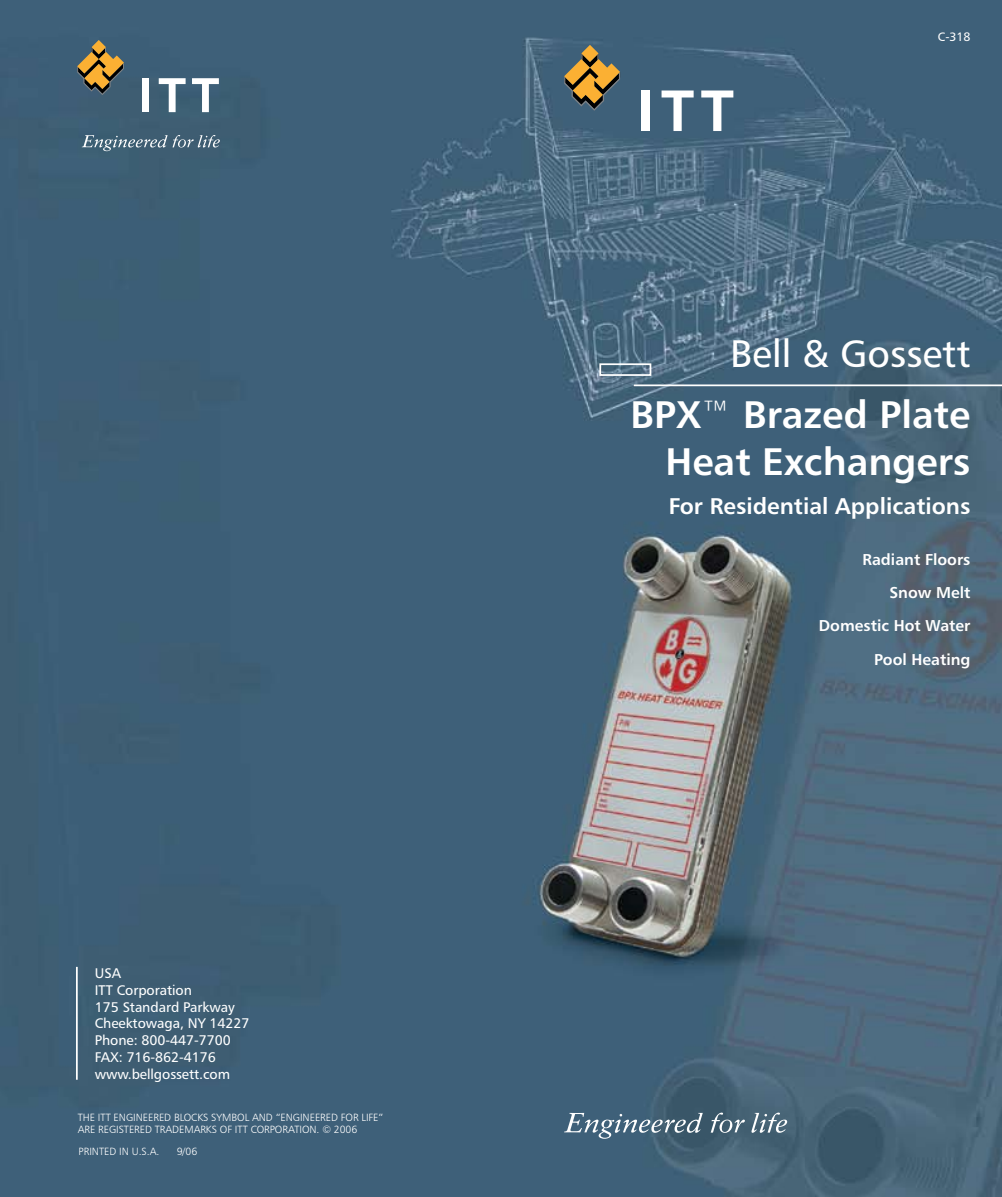
<style>
.page{position:relative;width:1002px;height:1197px;background:#fff}
.page>*{position:absolute;margin:0;border:0;box-sizing:border-box;transform-origin:0 0}
.t1{font:38.5px/46.2px "Humanist 777 BT Bold B";color:#fff;text-align:right}
.t2{font:38.5px "Humanist 777 BT Roman B";color:#fff}
.t3{font:22.75px "Humanist 777 BT Bold B";color:#fff}
.t4{font:15.75px/33.2px "Humanist 777 BT Bold B";color:#fff;text-align:right}
.t5{font:14px/16.8px "Humanist 777 BT Roman B";letter-spacing:-.005em;color:#fff}
.t6{font:12.25px "Humanist 777 BT Roman B";color:#fff}
.t7{font:10.5px/12.6px "Humanist 777 BT Light B";letter-spacing:-.005em;color:#fff}
.s1{font-family:"Humanist 777 BT Light B"}
</style>
<div class="page">
<img style="left:0;top:0;width:1002px;height:1197px">
<div style="left:641px;top:91px;width:8px;height:40px;background:#fff"></div>
<svg style="left:661px;top:91px;width:32px;height:40px"></svg>
<svg style="left:701px;top:91px;width:32px;height:40px"></svg>
<svg style="left:564px;top:45px;width:56px;height:66px;background:#7a6f4f"></svg>
<svg style="left:710px;top:1113px;width:35px;height:20px"></svg>
<svg style="left:564px;top:1113px;width:139px;height:26px;background:#627c8e"></svg>
<svg style="left:751px;top:1113px;width:36px;height:20px"></svg>
<div style="left:142px;top:78px;width:6px;height:34px;background:#fff"></div>
<svg style="left:159px;top:78px;width:27px;height:34px"></svg>
<svg style="left:192px;top:78px;width:27px;height:34px"></svg>
<svg style="left:82px;top:135px;width:138px;height:16px;background:#5f7a8b"></svg>
<svg style="left:77px;top:40px;width:47px;height:55px;background:#7a6f4d"></svg>
<hr style="left:634px;top:384px;width:368px;height:2px;background:#fff">
<div style="left:599px;top:363px;width:52px;height:13px;border:2px solid #fff"></div>
<hr style="left:76px;top:967px;width:2px;height:113px;background:#fff">
<h3 class="t5" style="left:95px;top:965px;width:156px">USA<br>ITT Corporation<br>175 Standard Parkway<br>Cheektowaga, NY 14227<br>Phone: 800-447-7700<br>FAX: 716-862-4176 www.bellgossett.com</h3>
<p class="t7" style="left:78px;top:1111px;width:307px">THE ITT ENGINEERED BLOCKS SYMBOL AND “ENGINEERED FOR LIFE”<br>ARE REGISTERED TRADEMARKS OF ITT CORPORATION. © 2006</p>
<p class="t7" style="left:79px;top:1144px;width:82px">PRINTED IN U.S.A.</p>
<p class="t7" style="left:177px;top:1144px;width:22px">9/06</p>
<p class="t6" style="left:937px;top:29px;width:34px">C-318</p>
<h1 class="t2" style="left:730px;top:330px;width:242px">Bell &amp; Gossett</h1>
<h1 class="t1" style="left:630px;top:391px;width:341px">BPX<span class="s1">™</span> Brazed Plate<br>Heat Exchangers</h1>
<h2 class="t3" style="left:668px;top:492px;width:303px">For Residential Applications</h2>
<h3 class="t4" style="left:819px;top:542px;width:153px">Radiant Floors<br>Snow Melt<br>Domestic Hot Water<br>Pool Heating</h3>
</div>
